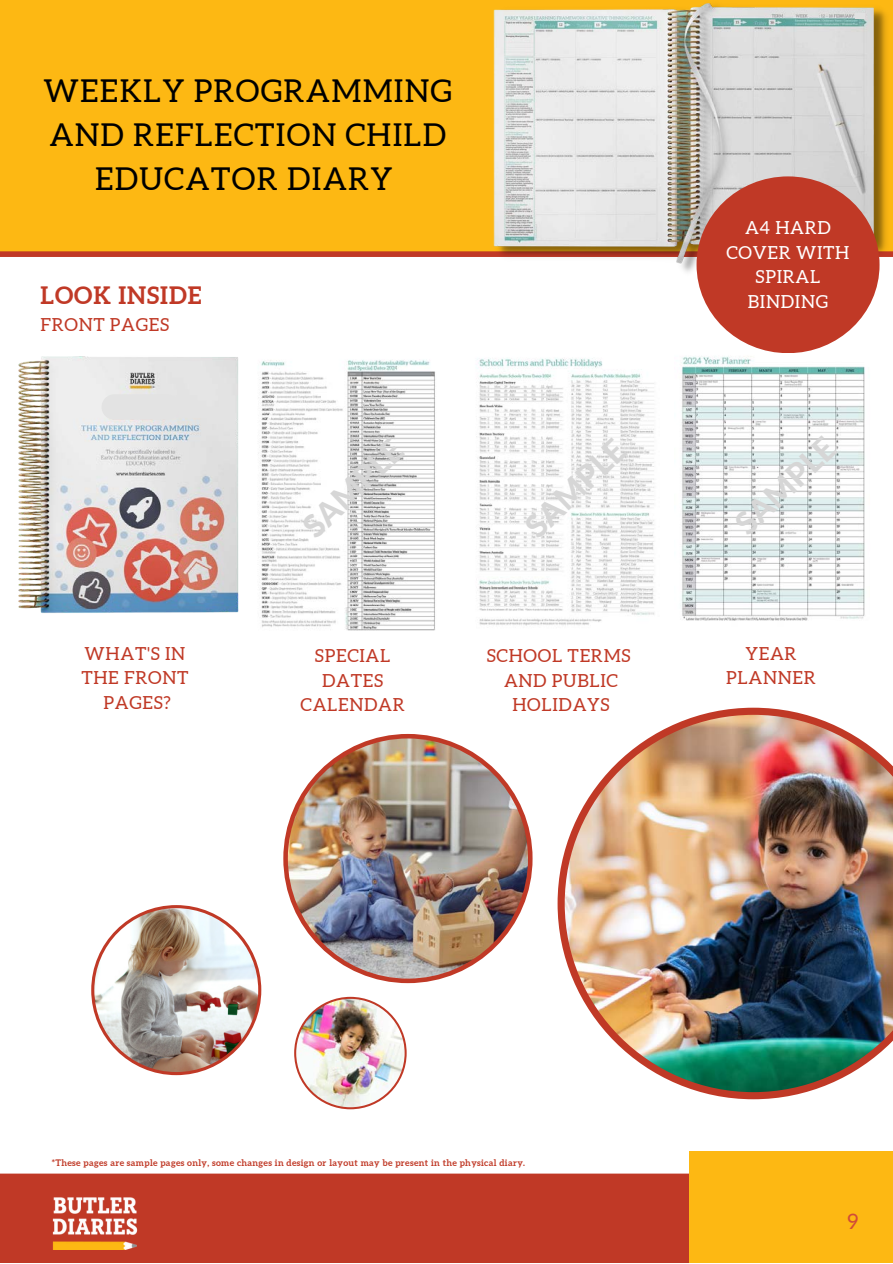
<style>
.page{position:relative;width:893px;height:1264px;background:#fff}
.page>*{position:absolute;margin:0;border:0;box-sizing:border-box;transform-origin:0 0}
.t1{font:800 31.8px "Lato";color:#d6d6d6}
.t2{font:31.5px/43.8px "Aleo";letter-spacing:.04em;color:#000;text-align:center}
.t3{font:700 24px "Aleo";letter-spacing:.04em;color:#c03926}
.t4{font:21px "Aleo";color:#d14b38}
.t5{font:18px "Aleo";letter-spacing:.04em;color:#c03926}
.t6{font:18px/24.8px "Aleo";letter-spacing:.04em;color:#fff;text-align:center}
.t7{font:700 9px "Aleo";letter-spacing:.04em;color:#c03926}
</style>
<div class="page">
<div style="left:0;top:1173px;width:892px;height:6px;background:#c03926"></div>
<div style="left:0;top:1179px;width:892px;height:83px;background:#c03926"></div>
<div style="left:688px;top:1150px;width:204px;height:112px;background:#fdb813"></div>
<div style="left:0;top:0;width:892px;height:254px;background:#fdb813"></div>
<div style="left:0;top:251px;width:892px;height:6px;background:#c03926"></div>
<img style="left:493px;top:3px;width:397px;height:275px">
<img style="left:53px;top:1197px;width:84px;height:52px">
<img style="left:476px;top:358px;width:179px;height:268px">
<img style="left:258px;top:360px;width:178px;height:271px">
<img style="left:557px;top:707px;width:335px;height:392px">
<img style="left:283px;top:734px;width:249px;height:249px">
<img style="left:91px;top:905px;width:170px;height:170px">
<img style="left:294px;top:996px;width:112px;height:113px">
<img style="left:681px;top:356px;width:184px;height:265px">
<img style="left:18px;top:356px;width:221px;height:257px">
<div style="left:101px;top:394px;width:79px;height:25px;background:#e3e3e3;border-radius:13px"></div>
<div style="left:855px;top:13px;width:9px;height:5px;background:#e0e1e1"></div>
<div style="left:696px;top:176px;width:183px;height:177px;background:#c03926;border-radius:50%"></div>
<p class="t2" style="left:44px;top:69px;width:410px">WEEKLY PROGRAMMING<br>AND REFLECTION CHILD<br>EDUCATOR DIARY</p>
<p class="t3" style="left:40px;top:281px;width:162px">LOOK INSIDE</p>
<p class="t5" style="left:40px;top:314px;width:130px">FRONT PAGES</p>
<p class="t5" style="left:84px;top:643px;width:102px">WHAT'S IN</p>
<p class="t5" style="left:81px;top:667px;width:108px">THE FRONT</p>
<p class="t5" style="left:103px;top:692px;width:69px">PAGES?</p>
<p class="t1" style="left:294px;top:517px;width:126px;rotate:-44deg">SAMPLE</p>
<p class="t1" style="left:517px;top:517px;width:126px;rotate:-44deg">SAMPLE</p>
<p class="t5" style="left:315px;top:645px;width:77px">SPECIAL</p>
<p class="t5" style="left:322px;top:670px;width:62px">DATES</p>
<p class="t5" style="left:300px;top:694px;width:106px">CALENDAR</p>
<p class="t5" style="left:486px;top:645px;width:145px">SCHOOL TERMS</p>
<p class="t5" style="left:504px;top:670px;width:115px">AND PUBLIC</p>
<p class="t5" style="left:512px;top:694px;width:99px">HOLIDAYS</p>
<p class="t6" style="left:726px;top:215px;width:124px">A4 HARD<br>COVER WITH<br>SPIRAL<br>BINDING</p>
<p class="t1" style="left:726px;top:515px;width:126px;rotate:-44deg">SAMPLE</p>
<p class="t5" style="left:745px;top:643px;width:53px">YEAR</p>
<p class="t5" style="left:726px;top:667px;width:91px">PLANNER</p>
<p class="t7" style="left:52px;top:1157px;width:474px">*These pages are sample pages only, some changes in design or layout may be present in the physical diary.</p>
<p class="t4" style="left:847px;top:1209px;width:12px">9</p>
</div>
